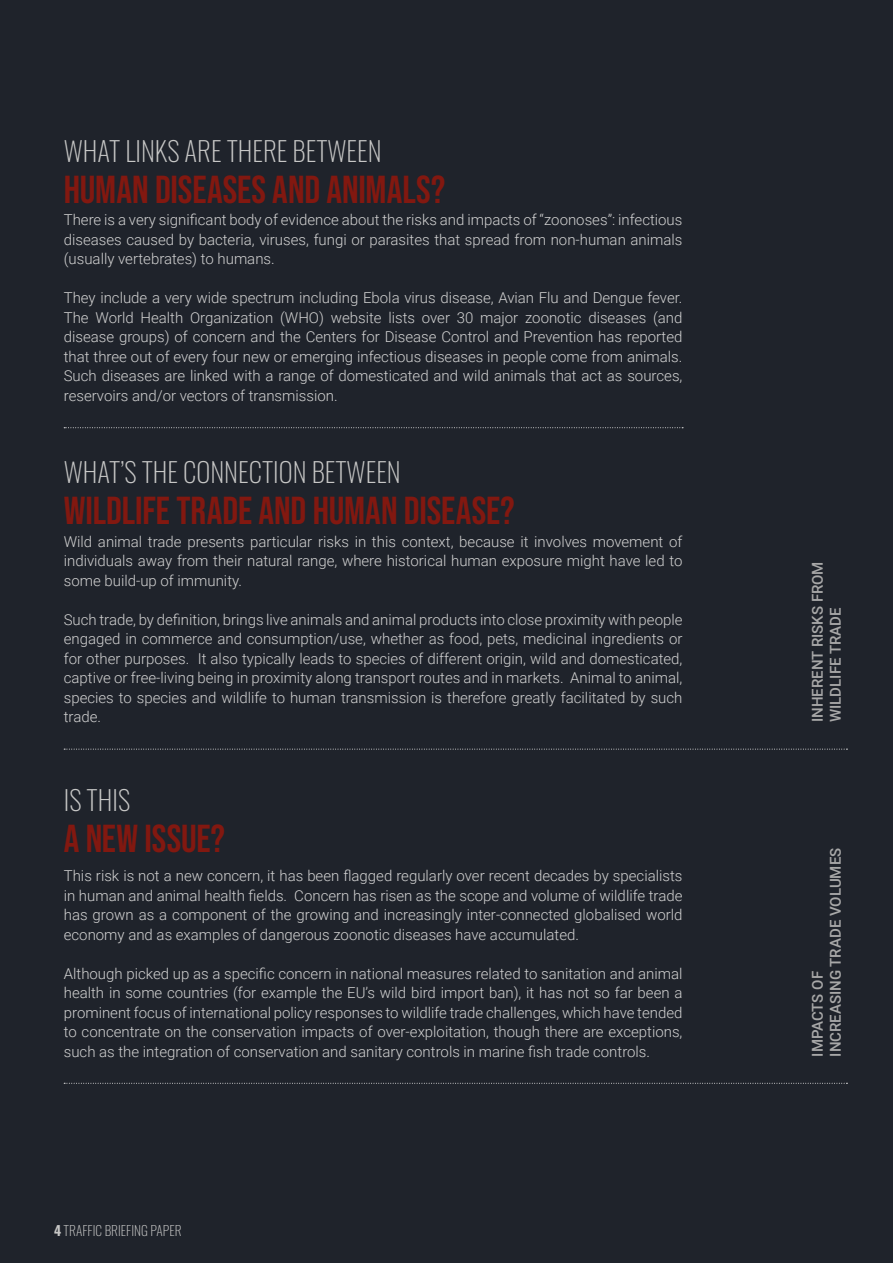
<style>
.page{position:relative;width:893px;height:1263px;background:#1f232b}
.page>*{position:absolute;margin:0;border:0;box-sizing:border-box;transform-origin:0 0}
.t1{font:39px "Bebas Neue";color:#821810}
.t2{font:200 27px "Oswald";color:#c7c7c6}
.t3{font:300 15px/19.5px "Roboto";color:#d1d1d1;text-align:justify}
.t4{font:500 15px "Roboto";color:#a8a8a8}
.t5{font:200 13.5px "Oswald";color:#c7c7c6}
.s1{font-weight:700}
</style>
<div class="page">
<svg style="left:64px;top:427px;width:619px;height:1px"></svg>
<svg style="left:64px;top:749px;width:783px;height:1px"></svg>
<svg style="left:64px;top:1083px;width:783px;height:1px"></svg>
<p class="t2" style="left:64px;top:127px;width:319px">WHAT LINKS ARE THERE BETWEEN</p>
<p class="t1" style="left:64px;top:167px;width:383px">HUMAN DISEASES AND ANIMALS?</p>
<p class="t3" style="left:64px;top:210px;width:620px">There is a very significant body of evidence about the risks and impacts of “zoonoses”: infectious diseases caused by bacteria, viruses, fungi or parasites that spread from non-human animals (usually vertebrates) to humans.</p>
<p class="t3" style="left:64px;top:288px;width:620px">They include a very wide spectrum including Ebola virus disease, Avian Flu and Dengue fever.<br>The World Health Organization (WHO) website lists over 30 major zoonotic diseases (and disease groups) of concern and the Centers for Disease Control and Prevention has reported that three out of every four new or emerging infectious diseases in people come from animals.<br>Such diseases are linked with a range of domesticated and wild animals that act as sources, reservoirs and/or vectors of transmission.</p>
<p class="t2" style="left:64px;top:448px;width:339px">WHAT’S THE CONNECTION BETWEEN</p>
<p class="t1" style="left:64px;top:488px;width:452px">WILDLIFE TRADE AND HUMAN DISEASE?</p>
<p class="t3" style="left:64px;top:531px;width:620px">Wild animal trade presents particular risks in this context, because it involves movement of individuals away from their natural range, where historical human exposure might have led to some build-up of immunity.</p>
<p class="t3" style="left:64px;top:609px;width:620px">Such trade, by definition, brings live animals and animal products into close proximity with people engaged in commerce and consumption/use, whether as food, pets, medicinal ingredients or for other purposes. It also typically leads to species of different origin, wild and domesticated, captive or free-living being in proximity along transport routes and in markets. Animal to animal, species to species and wildlife to human transmission is therefore greatly facilitated by such trade.</p>
<p class="t2" style="left:64px;top:776px;width:68px">IS THIS</p>
<p class="t4" style="left:807px;top:722px;width:162px;rotate:-90deg">INHERENT RISKS FROM</p>
<p class="t4" style="left:825px;top:722px;width:116px;rotate:-90deg">WILDLIFE TRADE</p>
<p class="t1" style="left:64px;top:816px;width:163px">A NEW ISSUE?</p>
<p class="t4" style="left:825px;top:1057px;width:210px;rotate:-90deg">INCREASING TRADE VOLUMES</p>
<p class="t3" style="left:64px;top:865px;width:620px">This risk is not a new concern, it has been flagged regularly over recent decades by specialists in human and animal health fields. Concern has risen as the scope and volume of wildlife trade has grown as a component of the growing and increasingly inter-connected globalised world economy and as examples of dangerous zoonotic diseases have accumulated.</p>
<p class="t3" style="left:64px;top:963px;width:620px">Although picked up as a specific concern in national measures related to sanitation and animal health in some countries (for example the EU’s wild bird import ban), it has not so far been a prominent focus of international policy responses to wildlife trade challenges, which have tended to concentrate on the conservation impacts of over-exploitation, though there are exceptions, such as the integration of conservation and sanitary controls in marine fish trade controls.</p>
<p class="t4" style="left:807px;top:1057px;width:87px;rotate:-90deg">IMPACTS OF</p>
<p class="t5" style="left:54px;top:1218px;width:129px"><span class="s1">4</span> TRAFFIC BRIEFING PAPER</p>
</div>
